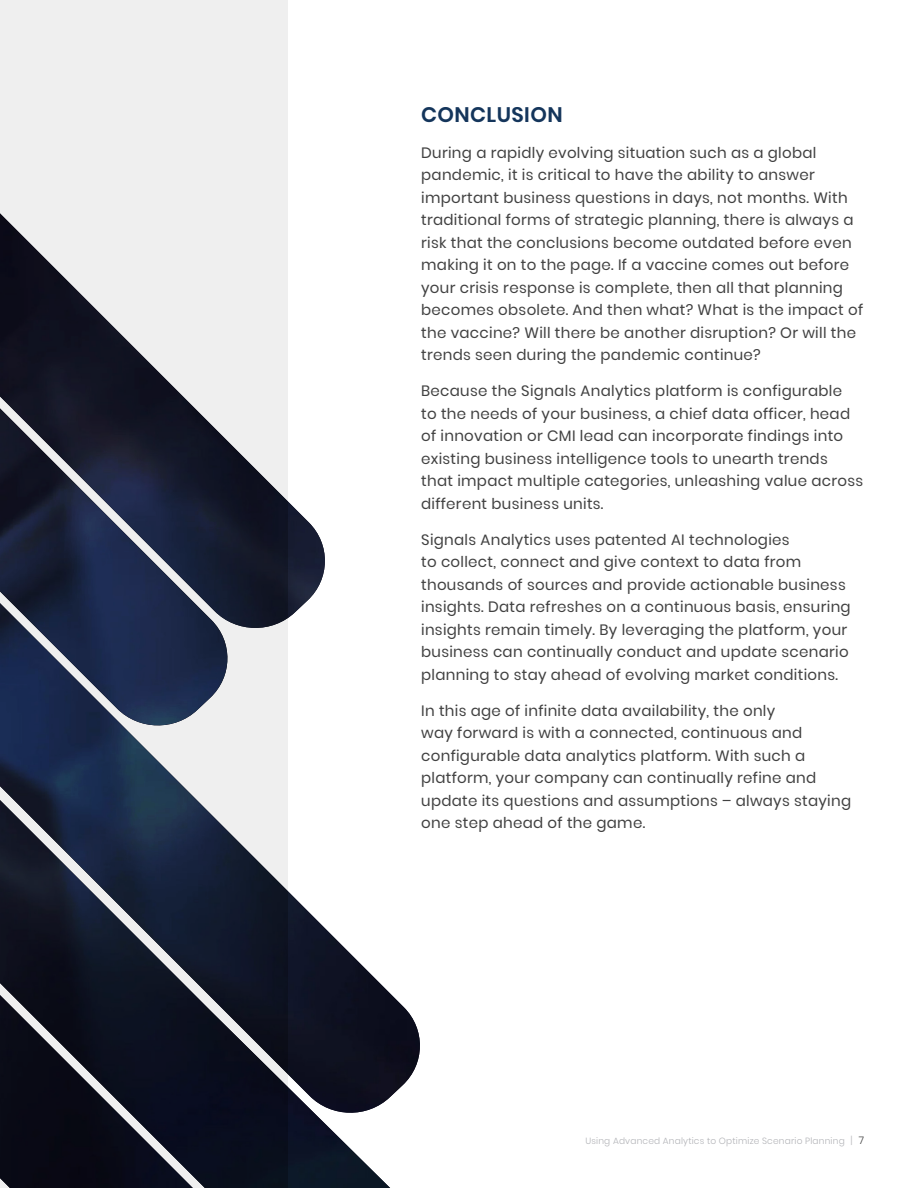
<style>
.page{position:relative;width:918px;height:1188px;background:#fff}
.page>*{position:absolute;margin:0;border:0;box-sizing:border-box;transform-origin:0 0}
._08_body{font:600 21px "Poppins";letter-spacing:.02em;color:#14355b}
._08_body-2{font:15px/22.5px "Poppins";letter-spacing:.02em;color:#414141}
.t1{font:300 9px "Poppins";letter-spacing:.02em;color:#b2b3b7}
.s1{font-size:10.5px;color:#bcbdc0}
.s2{font-size:10.5px;color:#414141}
</style>
<div class="page">
<div style="left:0;top:0;width:288px;height:1188px;background:#efefef"></div>
<img style="left:0;top:213px;width:420px;height:975px">
<p class="_08_body" style="left:421px;top:102px;width:143px">CONCLUSION</p>
<p class="_08_body-2" style="left:421px;top:141px;width:443px">During a rapidly evolving situation such as a global pandemic, it is critical to have the ability to answer important business questions in days, not months. With traditional forms of strategic planning, there is always a risk that the conclusions become outdated before even making it on to the page. If a vaccine comes out before your crisis response is complete, then all that planning becomes obsolete. And then what? What is the impact of the vaccine? Will there be another disruption? Or will the trends seen during the pandemic continue?</p>
<p class="_08_body-2" style="left:421px;top:380px;width:443px">Because the Signals Analytics platform is configurable<br>to the needs of your business, a chief data officer, head of innovation or CMI lead can incorporate findings into existing business intelligence tools to unearth trends that impact multiple categories, unleashing value across different business units.</p>
<p class="_08_body-2" style="left:421px;top:528px;width:431px">Signals Analytics uses patented AI technologies<br>to collect, connect and give context to data from thousands of sources and provide actionable business insights. Data refreshes on a continuous basis, ensuring insights remain timely. By leveraging the platform, your business can continually conduct and update scenario planning to stay ahead of evolving market conditions.</p>
<p class="_08_body-2" style="left:421px;top:699px;width:431px">In this age of infinite data availability, the only<br>way forward is with a connected, continuous and configurable data analytics platform. With such a platform, your company can continually refine and update its questions and assumptions – always staying one step ahead of the game.</p>
<p class="t1" style="left:585px;top:1136px;width:280px">Using Advanced Analytics to Optimize Scenario Planning <span class="s1">|</span> <span class="s2">7</span></p>
</div>
